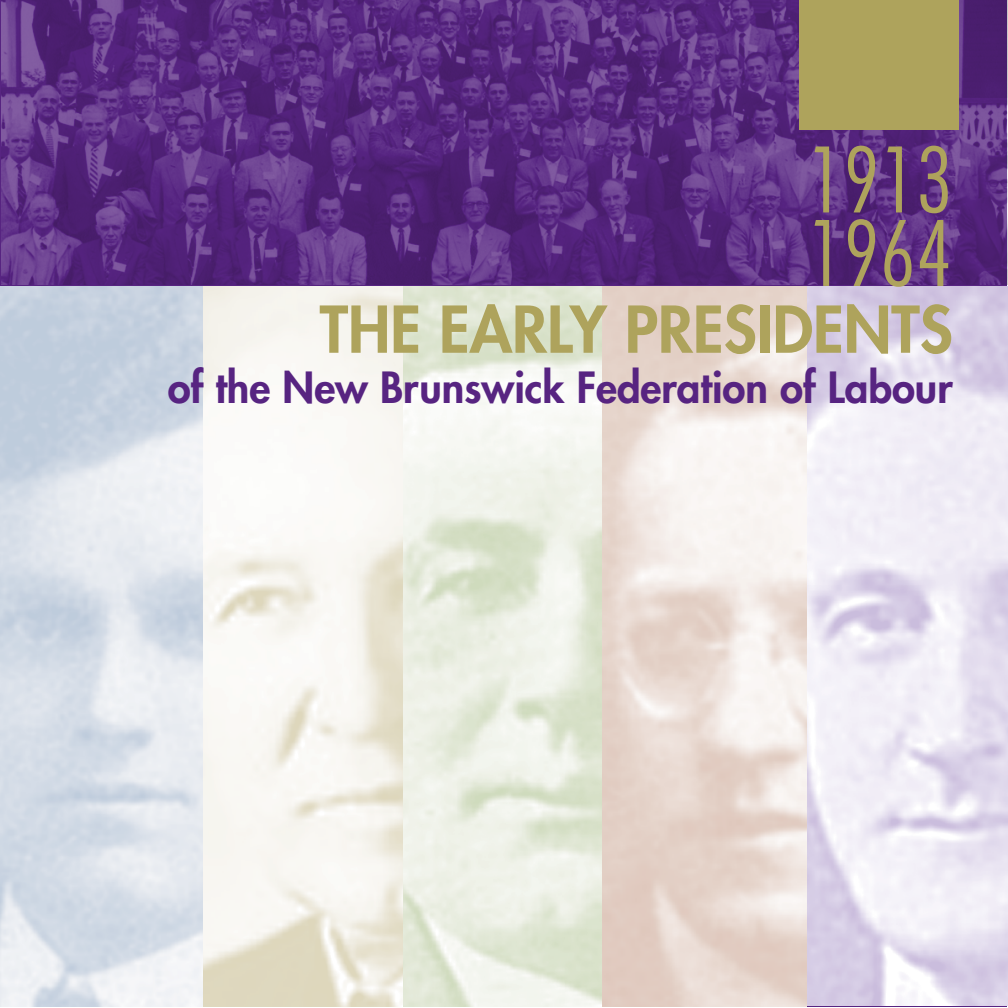
<style>
.page{position:relative;width:1008px;height:1008px;background:#fff}
.page>*{position:absolute;margin:0;border:0;box-sizing:border-box;transform-origin:0 0}
.t1{font:300 condensed 87.5px/73.5px "Futura";color:#aea35c}
.t2{font:800 62.82px "Futura";letter-spacing:.055em;color:#aea35c}
.t3{font:800 41.82px "Futura";color:#572481}
</style>
<div class="page">
<img style="left:2px;top:0;width:1006px;height:285px">
<div style="left:800px;top:0;width:159px;height:130px;background:#aea35c"></div>
<h1 class="t1" style="left:807px;top:142px;width:147px">1913<br>1964</h1>
<h2 class="t2" style="left:320px;top:288px;width:634px">The Early Presidents</h2>
<p class="t3" style="left:168px;top:360px;width:786px">of the New Brunswick Federation of Labour</p>
</div>
